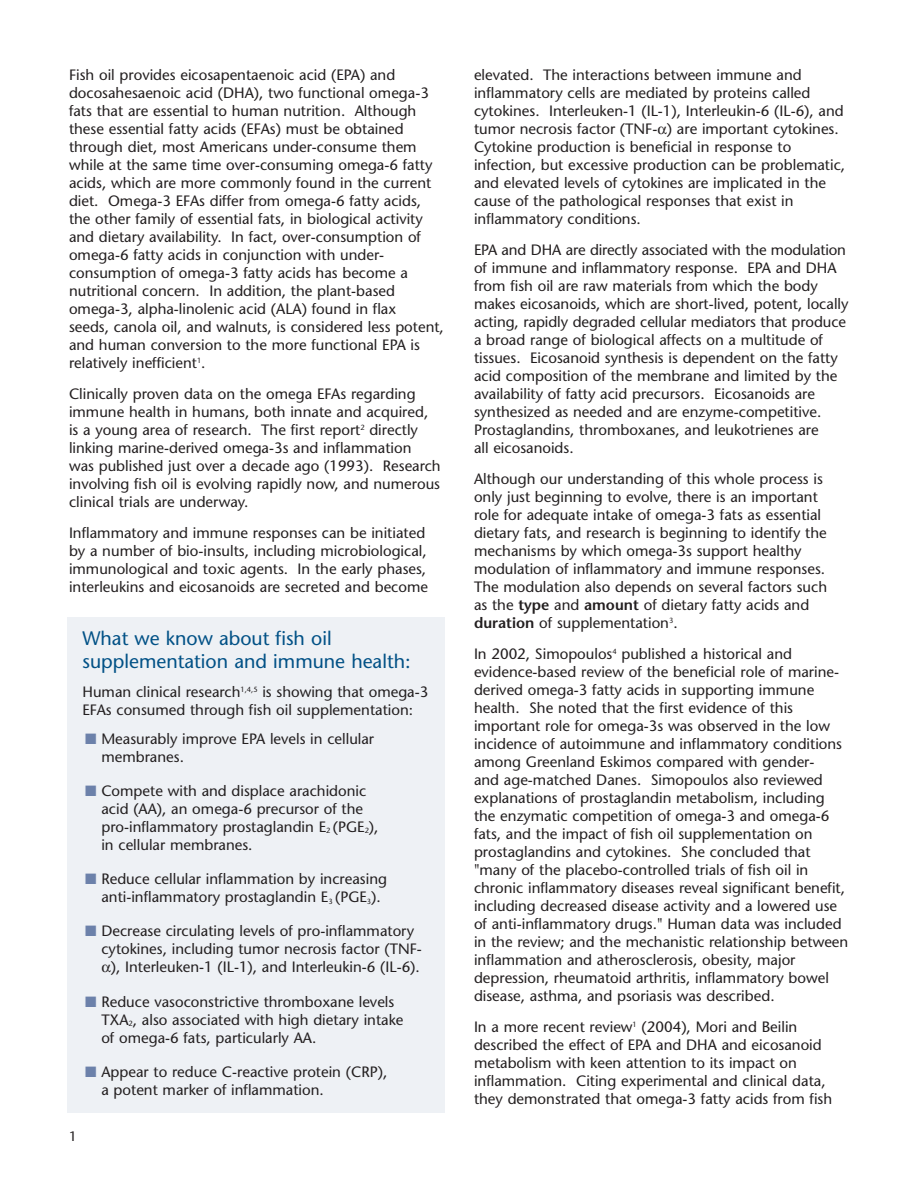
<style>
.page{position:relative;width:918px;height:1188px;background:#fff}
.page>*{position:absolute;margin:0;border:0;box-sizing:border-box;transform-origin:0 0}
.t1{font:19.5px/23.4px "Stone Sans";color:#015186}
.t2{font:15px/18px "Stone Sans";color:#231f20}
.t3{font:13.5px "Stone Sans";color:#231f20}
.s1{color:#6c81aa}
.s2{font-weight:600}
</style>
<div class="page">
<div style="left:68px;top:617px;width:378px;height:495px;background:#eef1f5"></div>
<p class="t2" style="left:69px;top:67px;width:376px">Fish oil provides eicosapentaenoic acid (EPA) and docosahesaenoic acid (DHA), two functional omega-3 fats that are essential to human nutrition. Although these essential fatty acids (EFAs) must be obtained through diet, most Americans under-consume them while at the same time over-consuming omega-6 fatty acids, which are more commonly found in the current diet. Omega-3 EFAs differ from omega-6 fatty acids, the other family of essential fats, in biological activity and dietary availability. In fact, over-consumption of omega-6 fatty acids in conjunction with under&shy;consumption of omega-3 fatty acids has become a nutritional concern. In addition, the plant-based omega-3, alpha-linolenic acid (ALA) found in flax<br>seeds, canola oil, and walnuts, is considered less potent, and human conversion to the more functional EPA is relatively inefficient<sup>1</sup>.</p>
<p class="t2" style="left:69px;top:386px;width:373px">Clinically proven data on the omega EFAs regarding immune health in humans, both innate and acquired, is a young area of research. The first report<sup>2</sup> directly linking marine-derived omega-3s and inflammation<br>was published just over a decade ago (1993). Research involving fish oil is evolving rapidly now, and numerous clinical trials are underway.</p>
<p class="t2" style="left:69px;top:525px;width:361px">Inflammatory and immune responses can be initiated by a number of bio-insults, including microbiological, immunological and toxic agents. In the early phases, interleukins and eicosanoids are secreted and become</p>
<h1 class="t1" style="left:82px;top:628px;width:330px">What we know about fish oil supplementation and immune health:</h1>
<p class="t2" style="left:82px;top:684px;width:347px">Human clinical research<sup>1,4,5</sup> is showing that omega-3<br>EFAs consumed through fish oil supplementation:</p>
<p class="t2" style="left:101px;top:731px;width:274px;text-indent:-16px"><span class="s1">■</span> Measurably improve EPA levels in cellular membranes.</p>
<p class="t2" style="left:101px;top:783px;width:279px;text-indent:-16px"><span class="s1">■</span> Compete with and displace arachidonic acid (AA), an omega-6 precursor of the pro-inflammatory prostaglandin E<sub>2</sub> (PGE<sub>2</sub>), in cellular membranes.</p>
<p class="t2" style="left:101px;top:872px;width:287px;text-indent:-16px"><span class="s1">■</span> Reduce cellular inflammation by increasing anti-inflammatory prostaglandin E<sub>3</sub> (PGE<sub>3</sub>).</p>
<p class="t2" style="left:85px;top:924px;width:330px"><span class="s1">■</span> Decrease circulating levels of pro-inflammatory</p>
<p class="t2" style="left:101px;top:942px;width:322px">cytokines, including tumor necrosis factor (TNF-</p>
<p class="t2" style="left:111px;top:960px;width:311px">), Interleuken-1 (IL-1), and Interleukin-6 (IL-6).</p>
<p class="t2" style="left:101px;top:994px;width:304px;text-indent:-16px"><span class="s1">■</span> Reduce vasoconstrictive thromboxane levels<br>TXA<sub>2</sub>, also associated with high dietary intake of omega-6 fats, particularly AA.</p>
<p class="t2" style="left:101px;top:1064px;width:287px;text-indent:-16px"><span class="s1">■</span> Appear to reduce C-reactive protein (CRP), a potent marker of inflammation.</p>
<p class="t3" style="left:69px;top:1132px;width:9px">1</p>
<p class="t2" style="left:474px;top:67px;width:373px">elevated. The interactions between immune and inflammatory cells are mediated by proteins called cytokines. Interleuken-1 (IL-1), Interleukin-6 (IL-6), and tumor necrosis factor (TNF- ) are important cytokines.<br>Cytokine production is beneficial in response to infection, but excessive production can be problematic, and elevated levels of cytokines are implicated in the cause of the pathological responses that exist in inflammatory conditions.</p>
<p class="t2" style="left:474px;top:242px;width:376px">EPA and DHA are directly associated with the modulation of immune and inflammatory response. EPA and DHA from fish oil are raw materials from which the body makes eicosanoids, which are short-lived, potent, locally acting, rapidly degraded cellular mediators that produce a broad range of biological affects on a multitude of tissues. Eicosanoid synthesis is dependent on the fatty acid composition of the membrane and limited by the availability of fatty acid precursors. Eicosanoids are synthesized as needed and are enzyme-competitive.<br>Prostaglandins, thromboxanes, and leukotrienes are<br>all eicosanoids.</p>
<p class="t2" style="left:474px;top:471px;width:355px">Although our understanding of this whole process is only just beginning to evolve, there is an important role for adequate intake of omega-3 fats as essential dietary fats, and research is beginning to identify the mechanisms by which omega-3s support healthy modulation of inflammatory and immune responses.<br>The modulation also depends on several factors such as the <span class="s2">type</span> and <span class="s2">amount</span> of dietary fatty acids and <span class="s2">duration</span> of supplementation<sup>3</sup>.</p>
<p class="t2" style="left:474px;top:646px;width:376px">In 2002, Simopoulos<sup>4</sup> published a historical and evidence-based review of the beneficial role of marine&shy;derived omega-3 fatty acids in supporting immune health. She noted that the first evidence of this important role for omega-3s was observed in the low incidence of autoimmune and inflammatory conditions among Greenland Eskimos compared with gender-<br>and age-matched Danes. Simopoulos also reviewed explanations of prostaglandin metabolism, including the enzymatic competition of omega-3 and omega-6 fats, and the impact of fish oil supplementation on prostaglandins and cytokines. She concluded that "many of the placebo-controlled trials of fish oil in chronic inflammatory diseases reveal significant benefit, including decreased disease activity and a lowered use of anti-inflammatory drugs." Human data was included in the review; and the mechanistic relationship between inflammation and atherosclerosis, obesity, major depression, rheumatoid arthritis, inflammatory bowel disease, asthma, and psoriasis was described.</p>
<p class="t2" style="left:474px;top:1019px;width:360px">In a more recent review<sup>1</sup> (2004), Mori and Beilin described the effect of EPA and DHA and eicosanoid metabolism with keen attention to its impact on inflammation. Citing experimental and clinical data, they demonstrated that omega-3 fatty acids from fish</p>
</div>
